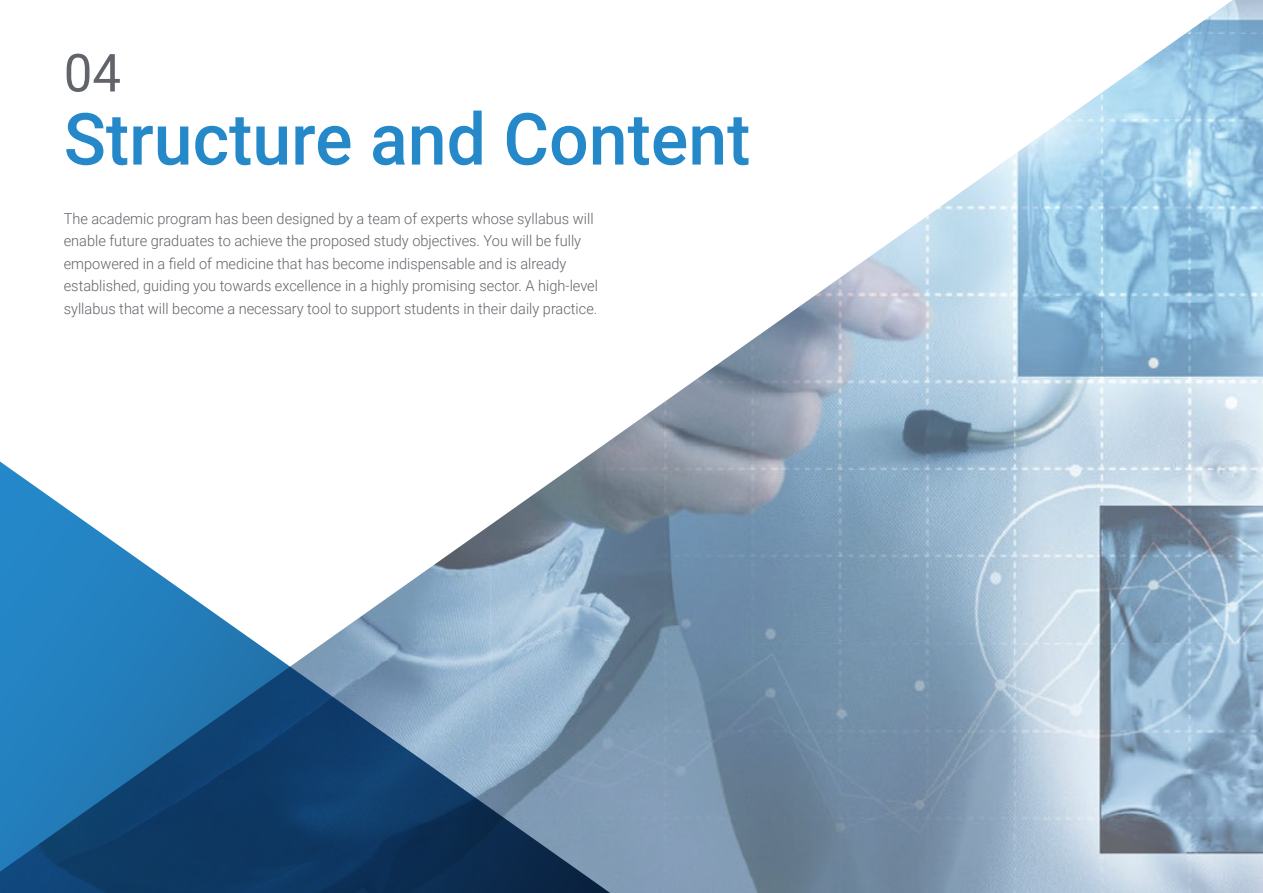
<style>
.page{position:relative;width:1263px;height:893px;background:#fff}
.page>*{position:absolute;margin:0;border:0;box-sizing:border-box;transform-origin:0 0}
.t1{font:500 72px "Roboto";color:#2488c9}
.t2{font:52.5px "Roboto";color:#61646a}
.t3{font:300 15px/22.5px "Roboto";color:#61646a}
</style>
<div class="page">
<img style="left:602px;top:0;width:661px;height:893px">
<svg style="left:0;top:446px;width:640px;height:447px"></svg>
<h2 class="t2" style="left:64px;top:36px;width:59px">04</h2>
<h1 class="t1" style="left:64px;top:89px;width:688px">Structure and Content</h1>
<p class="t3" style="left:64px;top:207px;width:536px">The academic program has been designed by a team of experts whose syllabus will enable future graduates to achieve the proposed study objectives. You will be fully empowered in a field of medicine that has become indispensable and is already established, guiding you towards excellence in a highly promising sector. A high-level syllabus that will become a necessary tool to support students in their daily practice.</p>
</div>
